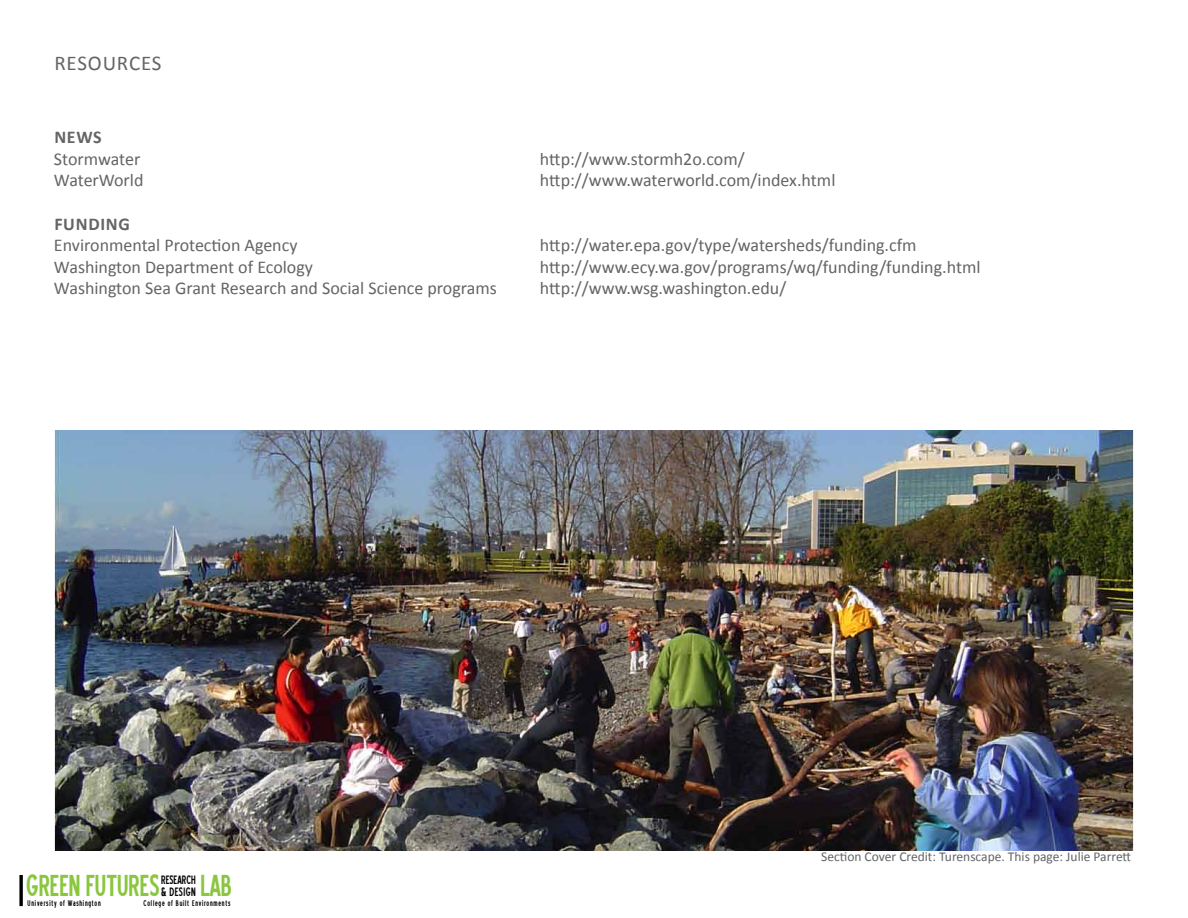
<style>
.page{position:relative;width:1188px;height:918px;background:#fff}
.page>*{position:absolute;margin:0;border:0;box-sizing:border-box;transform-origin:0 0}
.t1{font:38.7px "Blue Highway Condensed";color:#8bc63f}
.t2{font:21px "Calibri";letter-spacing:.04em;color:#636466}
.t3{font:18px "Calibri";color:#636466}
.t4{font:700 18px "Calibri";letter-spacing:.04em;color:#636466}
.t5{font:15.45px "Blue Highway Condensed";color:#040204}
.t6{font:13.5px "Calibri";color:#636466}
.t7{font:10.35px "Blue Highway Condensed";letter-spacing:.075em;color:#000}
</style>
<div class="page">
<svg style="left:19px;top:875px;width:4px;height:31px"></svg>
<img style="left:54px;top:430px;width:1080px;height:420px">
<p class="t2" style="left:54px;top:50px;width:109px">resources</p>
<p class="t4" style="left:54px;top:126px;width:49px">NEWS</p>
<p class="t3" style="left:54px;top:147px;width:88px">Stormwater</p>
<p class="t3" style="left:540px;top:147px;width:206px">http://www.stormh2o.com/</p>
<p class="t3" style="left:54px;top:169px;width:91px">WaterWorld</p>
<p class="t3" style="left:540px;top:169px;width:297px">http://www.waterworld.com/index.html</p>
<p class="t4" style="left:54px;top:212px;width:77px">FUNDING</p>
<p class="t3" style="left:54px;top:234px;width:245px">Environmental Protection Agency</p>
<p class="t3" style="left:540px;top:234px;width:378px">http://water.epa.gov/type/watersheds/funding.cfm</p>
<p class="t3" style="left:54px;top:255px;width:261px">Washington Department of Ecology</p>
<p class="t3" style="left:540px;top:255px;width:442px">http://www.ecy.wa.gov/programs/wq/funding/funding.html</p>
<p class="t3" style="left:54px;top:277px;width:444px">Washington Sea Grant Research and Social Science programs</p>
<p class="t3" style="left:540px;top:277px;width:248px">http://www.wsg.washington.edu/</p>
<h1 class="t1" style="left:26px;top:869px;width:135px">GREENFUTURES</h1>
<p class="t7" style="left:28px;top:898px;width:75px">University of Washington</p>
<p class="t7" style="left:144px;top:898px;width:88px">College of Built Environments</p>
<h1 class="t1" style="left:200px;top:869px;width:33px">LAB</h1>
<p class="t5" style="left:161px;top:873px;width:36px">RESEARCH</p>
<p class="t5" style="left:161px;top:885px;width:36px">&amp; DESIGN</p>
<p class="t6" style="left:821px;top:848px;width:311px">Section Cover Credit: Turenscape. This page: Julie Parrett</p>
</div>
